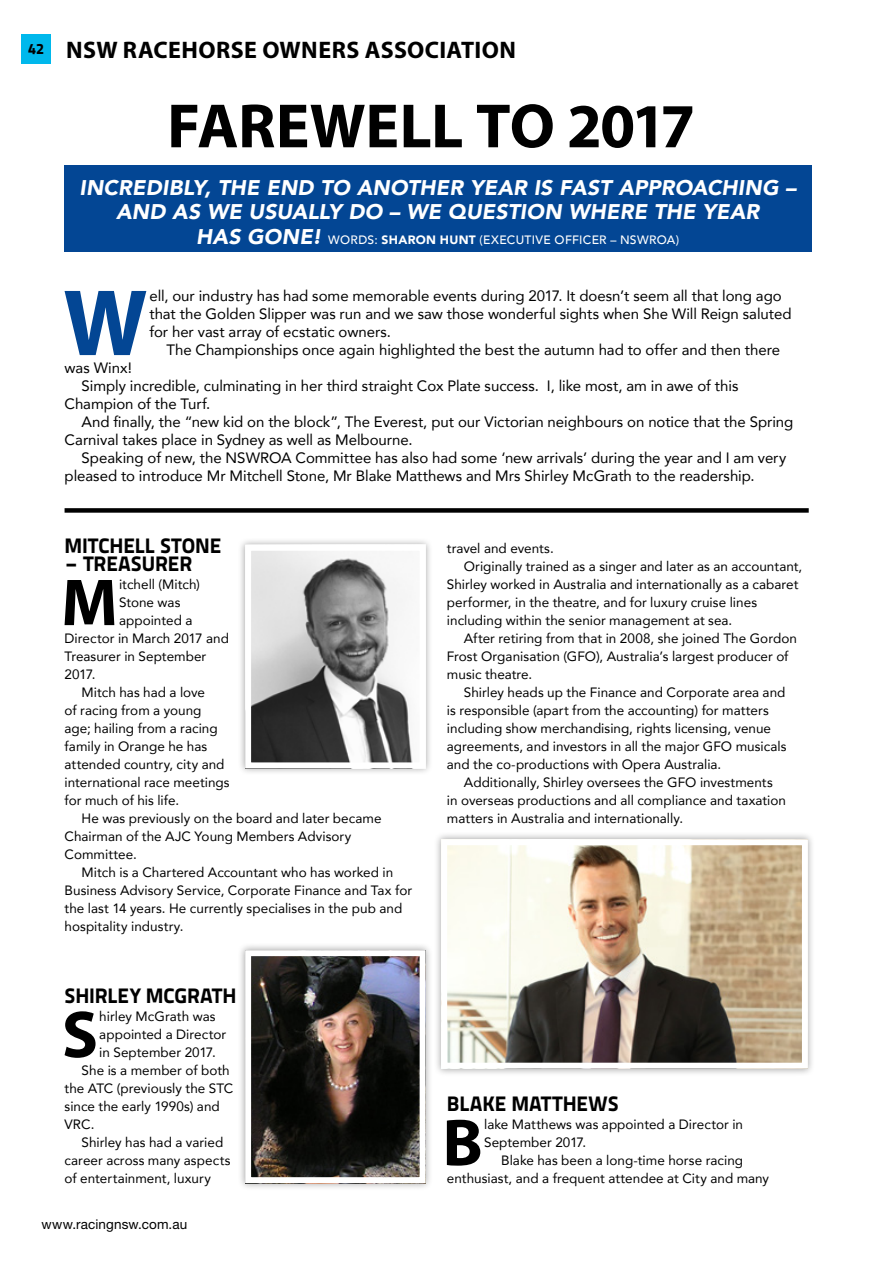
<style>
.page{position:relative;width:893px;height:1263px;background:#fff}
.page>*{position:absolute;margin:0;border:0;box-sizing:border-box;transform-origin:0 0}
.R_body_drop_cap{font:700 95.1px "Myriad Pro";color:#034694}
.R_body_drop_cap-2{font:700 66.9px "Myriad Pro";color:#000}
.HEAD_sans{font:700 63px "Myriad Pro";letter-spacing:-.01em;color:#000}
.Folio{font:700 24px "Myriad Pro";letter-spacing:.015em;color:#000}
.INTRO_sans{font:italic 900 21.15px/24.3px "Avenir";letter-spacing:.01em;color:#fff;text-align:center}
.SUBHEAD{font:21px "Titillium Text 14 L 999 wt";letter-spacing:-.005em;color:#000}
.R_body_N{font:21px "Titillium Text 14 L 999 wt";letter-spacing:-.005em;color:#000}
.SUBHEAD-2{font:21px "Titillium Text 14 L 999 wt";letter-spacing:-.005em;color:#000;scale:1.5 1}
.R_body_N-2{font:15px/18px "Avenir";letter-spacing:-.005em;color:#000}
.R_body_drop_cap-3{font:15px/18px "Avenir";color:#000}
.t1{font:15px "Titillium Text 14 L 999 wt";color:#000}
.R_body_N-3{font:13.5px/18px "Avenir";color:#000}
.R_body_drop_cap-4{font:13.5px/18px "Avenir";color:#000}
.t2{font:13.5px "Helvetica Neue LT Std";letter-spacing:.01em;color:#000}
.INTRO_sans-2{font:500 12.15px "Avenir";letter-spacing:.025em;color:#fff}
.s1{font-weight:900;font-style:italic;font-size:21.15px}
.s2{font-weight:900}
</style>
<div class="page">
<div style="left:64px;top:165px;width:748px;height:87px;background:#034694"></div>
<div style="left:21px;top:34px;width:30px;height:30px;background:#00b8ec"></div>
<div style="left:237px;top:538px;width:196px;height:238px;background:#000;opacity:.35"></div>
<img style="left:252px;top:552px;width:167px;height:209px">
<div style="left:245px;top:545px;width:181px;height:223px;border:6px solid #fff"></div>
<div style="left:434px;top:832px;width:381px;height:244px;background:#000;opacity:.35"></div>
<img style="left:448px;top:846px;width:353px;height:216px">
<div style="left:441px;top:839px;width:367px;height:230px;border:6px solid #fff"></div>
<div style="left:237px;top:943px;width:196px;height:247px;background:#000;opacity:.35"></div>
<img style="left:252px;top:957px;width:167px;height:219px">
<div style="left:245px;top:950px;width:181px;height:233px;border:6px solid #fff"></div>
<div style="left:65px;top:508px;width:744px;height:5px;background:#000"></div>
<p class="t1" style="left:28px;top:40px;width:17px">42</p>
<p class="Folio" style="left:66px;top:35px;width:451px">NSW RACEHORSE OWNERS ASSOCIATION</p>
<p class="HEAD_sans" style="left:167px;top:85px;width:530px">FAREWELL TO 2017</p>
<p class="INTRO_sans" style="left:79px;top:175px;width:718px">INCREDIBLY, THE END TO ANOTHER YEAR IS FAST APPROACHING –<br>AND AS WE USUALLY DO – WE QUESTION WHERE THE YEAR</p>
<p class="INTRO_sans-2" style="left:196px;top:229px;width:484px"><span class="s1">HAS GONE!</span> WORDS: <span class="s2">SHARON HUNT</span> (EXECUTIVE OFFICER – NSWROA)</p>
<p class="R_body_drop_cap" style="left:63px;top:261px;width:86px">W</p>
<p class="R_body_drop_cap-3" style="left:149px;top:286px;width:644px">ell, our industry has had some memorable events during 2017. It doesn’t seem all that long ago that the Golden Slipper was run and we saw those wonderful sights when She Will Reign saluted for her vast array of ecstatic owners.</p>
<p class="R_body_N-2" style="left:166px;top:340px;width:615px">The Championships once again highlighted the best the autumn had to offer and then there</p>
<p class="R_body_N-2" style="left:65px;top:358px;width:69px">was Winx!</p>
<p class="R_body_N-2" style="left:65px;top:376px;width:675px;text-indent:17px">Simply incredible, culminating in her third straight Cox Plate success. I, like most, am in awe of this<br>Champion of the Turf.</p>
<p class="R_body_N-2" style="left:65px;top:412px;width:730px;text-indent:17px">And finally, the “new kid on the block”, The Everest, put our Victorian neighbours on notice that the Spring<br>Carnival takes place in Sydney as well as Melbourne.</p>
<p class="R_body_N-2" style="left:65px;top:448px;width:723px;text-indent:17px">Speaking of new, the NSWROA Committee has also had some ‘new arrivals’ during the year and I am very pleased to introduce Mr Mitchell Stone, Mr Blake Matthews and Mrs Shirley McGrath to the readership.</p>
<p class="SUBHEAD" style="left:65px;top:533px;width:158px">MITCHELL STONE</p>
<p class="SUBHEAD-2" style="left:65px;top:551px;width:87px">- TREASURER</p>
<p class="R_body_drop_cap-2" style="left:61px;top:559px;width:58px">M</p>
<p class="R_body_drop_cap-4" style="left:119px;top:575px;width:82px">itchell (Mitch)</p>
<p class="R_body_drop_cap-4" style="left:119px;top:593px;width:63px">Stone was</p>
<p class="R_body_drop_cap-4" style="left:119px;top:611px;width:75px">appointed a</p>
<p class="R_body_drop_cap-4" style="left:65px;top:629px;width:166px">Director in March 2017 and</p>
<p class="R_body_drop_cap-4" style="left:65px;top:647px;width:143px">Treasurer in September</p>
<p class="R_body_drop_cap-4" style="left:65px;top:665px;width:33px">2017.</p>
<p class="R_body_N-3" style="left:65px;top:683px;width:167px;text-indent:17px">Mitch has had a love<br>of racing from a young age; hailing from a racing family in Orange he has attended country, city and international race meetings for much of his life.</p>
<p class="R_body_N-3" style="left:65px;top:809px;width:318px;text-indent:17px">He was previously on the board and later became<br>Chairman of the AJC Young Members Advisory<br>Committee.</p>
<p class="R_body_N-3" style="left:65px;top:863px;width:349px;text-indent:17px">Mitch is a Chartered Accountant who has worked in Business Advisory Service, Corporate Finance and Tax for the last 14 years. He currently specialises in the pub and hospitality industry.</p>
<p class="R_body_N-3" style="left:447px;top:539px;width:108px">travel and events.</p>
<p class="R_body_N-3" style="left:447px;top:557px;width:357px;text-indent:17px">Originally trained as a singer and later as an accountant, Shirley worked in Australia and internationally as a cabaret performer, in the theatre, and for luxury cruise lines including within the senior management at sea.</p>
<p class="R_body_N-3" style="left:447px;top:629px;width:351px;text-indent:17px">After retiring from that in 2008, she joined The Gordon<br>Frost Organisation (GFO), Australia’s largest producer of music theatre.</p>
<p class="R_body_N-3" style="left:447px;top:683px;width:341px;text-indent:17px">Shirley heads up the Finance and Corporate area and is responsible (apart from the accounting) for matters including show merchandising, rights licensing, venue agreements, and investors in all the major GFO musicals and the co-productions with Opera Australia.</p>
<p class="R_body_N-3" style="left:447px;top:773px;width:341px;text-indent:17px">Additionally, Shirley oversees the GFO investments in overseas productions and all compliance and taxation matters in Australia and internationally.</p>
<p class="SUBHEAD" style="left:65px;top:983px;width:174px">SHIRLEY MCGRATH</p>
<p class="R_body_drop_cap-2" style="left:62px;top:991px;width:38px">S</p>
<p class="R_body_drop_cap-4" style="left:99px;top:1007px;width:128px">hirley McGrath was appointed a Director in September 2017.</p>
<p class="R_body_N-3" style="left:65px;top:1061px;width:170px;text-indent:17px">She is a member of both the ATC (previously the STC since the early 1990s) and<br>VRC.</p>
<p class="R_body_N-3" style="left:65px;top:1133px;width:167px;text-indent:17px">Shirley has had a varied career across many aspects of entertainment, luxury</p>
<p class="R_body_N" style="left:447px;top:1091px;width:174px">BLAKE MATTHEWS</p>
<p class="R_body_drop_cap-2" style="left:442px;top:1099px;width:42px">B</p>
<p class="R_body_drop_cap-4" style="left:484px;top:1115px;width:260px">lake Matthews was appointed a Director in<br>September 2017.</p>
<p class="R_body_N-3" style="left:447px;top:1151px;width:324px;text-indent:54px">Blake has been a long-time horse racing enthusiast, and a frequent attendee at City and many</p>
<p class="t2" style="left:41px;top:1216px;width:147px">www.racingnsw.com.au</p>
</div>
